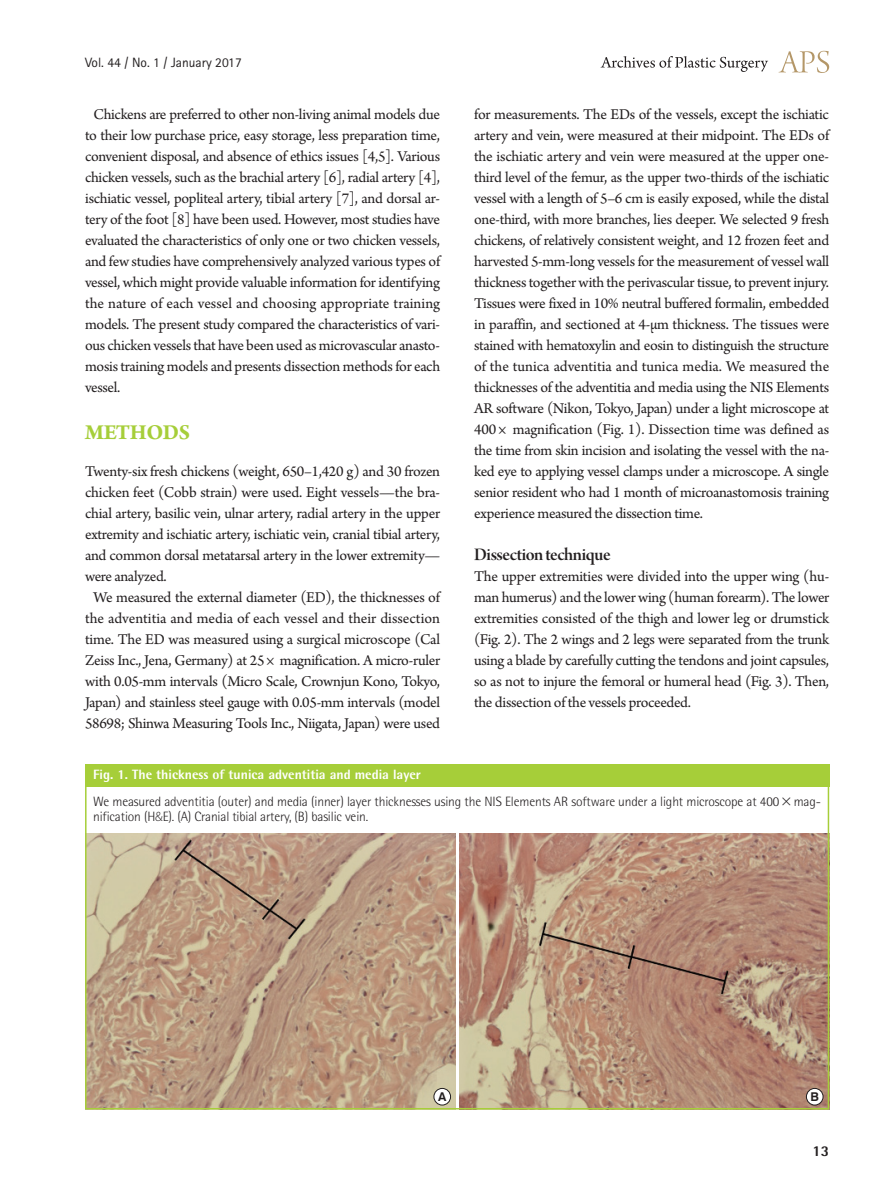
<style>
.page{position:relative;width:893px;height:1191px;background:#fff}
.page>*{position:absolute;margin:0;border:0;box-sizing:border-box;transform-origin:0 0}
.대제목{font:700 22.5px "Arno Pro";letter-spacing:-.02em;color:#a6ce39}
.중제목{font:18.75px "Arno Pro Smbd Display";letter-spacing:-.02em;color:#231f20}
.본문{font:15.75px/21px "Arno Pro";letter-spacing:-.02em;color:#231f20;text-align:justify}
.본문_0{font:15.75px/21px "Arno Pro";letter-spacing:-.025em;color:#231f20;text-align:justify}
.t1{font:800 15px "Rotis Semi Sans Std";color:#231f20}
.그림설명{font:300 13.5px/15px "Rotis Semi Sans Std";letter-spacing:-.01em;color:#231f20}
.표그림제목{font:800 13.5px "Rotis Semi Sans Std";color:#fff}
.t2{font:13.5px "Rotis Sans Serif Std";color:#231f20}
.t3{font:700 12.15px "Swiss 721 BT";color:#231f20}
.s1{font-family:"Dotum";font-weight:400}
.s2{font-family:"Myriad Pro"}
</style>
<div class="page">
<svg style="left:779px;top:51px;width:50px;height:22px"></svg>
<svg style="left:601px;top:56px;width:167px;height:16px"></svg>
<div style="left:85px;top:764px;width:744px;height:22px;background:#a6ce39"></div>
<img style="left:88px;top:833px;width:367px;height:273px">
<img style="left:459px;top:833px;width:367px;height:273px">
<div style="left:434px;top:1088px;width:17px;height:17px;background:#fff;border-radius:50%"></div>
<div style="left:434px;top:1088px;width:17px;height:17px;border:1px solid #231f20;border-radius:50%"></div>
<div style="left:806px;top:1088px;width:17px;height:17px;background:#fff;border-radius:50%"></div>
<div style="left:806px;top:1088px;width:17px;height:17px;border:1px solid #231f20;border-radius:50%"></div>
<div style="left:85px;top:764px;width:744px;height:345px;border:2px solid #a6ce39"></div>
<p class="t2" style="left:85px;top:54px;width:158px">Vol. 44 / No. 1 / January 2017</p>
<p class="본문" style="left:85px;top:105px;width:357px;text-indent:9px">Chickens are preferred to other non-living animal models due to their low purchase price, easy storage, less preparation time, convenient disposal, and absence of ethics issues [4,5]. Various chicken vessels, such as the brachial artery [6], radial artery [4], ischiatic vessel, popliteal artery, tibial artery [7], and dorsal ar&shy;tery of the foot [8] have been used. However, most studies have evaluated the characteristics of only one or two chicken vessels, and few studies have comprehensively analyzed various types of vessel, which might provide valuable information for identifying the nature of each vessel and choosing appropriate training models. The present study compared the characteristics of vari&shy;ous chicken vessels that have been used as microvascular anasto&shy;mosis training models and presents dissection methods for each vessel.</p>
<p class="대제목" style="left:85px;top:420px;width:107px">METHODS</p>
<p class="본문_0" style="left:85px;top:462px;width:357px">Twenty-six fresh chickens (weight, 650–1,420 g) and 30 frozen chicken feet (Cobb strain) were used. Eight vessels—the bra&shy;chial artery, basilic vein, ulnar artery, radial artery in the upper extremity and ischiatic artery, ischiatic vein, cranial tibial artery, and common dorsal metatarsal artery in the lower extremity— were analyzed.</p>
<p class="본문" style="left:85px;top:588px;width:357px;text-align:center">We measured the external diameter (ED), the thicknesses of the adventitia and media of each vessel and their dissection time. The ED was measured using a surgical microscope (Cal Zeiss Inc., Jena, Germany) at 25 × magnification. A micro-ruler with 0.05-mm intervals (Micro Scale, Crownjun Kono, Tokyo, Japan) and stainless steel gauge with 0.05-mm intervals (model 58698; Shinwa Measuring Tools Inc., Niigata, Japan) were used</p>
<p class="본문" style="left:474px;top:105px;width:357px">for measurements. The EDs of the vessels, except the ischiatic artery and vein, were measured at their midpoint. The EDs of the ischiatic artery and vein were measured at the upper one&shy;third level of the femur, as the upper two-thirds of the ischiatic vessel with a length of 5–6 cm is easily exposed, while the distal one-third, with more branches, lies deeper. We selected 9 fresh chickens, of relatively consistent weight, and 12 frozen feet and harvested 5-mm-long vessels for the measurement of vessel wall thickness together with the perivascular tissue, to prevent injury.<br>Tissues were fixed in 10% neutral buffered formalin, embedded in paraffin, and sectioned at 4-µm thickness. The tissues were stained with hematoxylin and eosin to distinguish the structure of the tunica adventitia and tunica media. We measured the thicknesses of the adventitia and media using the NIS Elements AR software (Nikon, Tokyo, Japan) under a light microscope at 400 × magnification (Fig. 1). Dissection time was defined as the time from skin incision and isolating the vessel with the na&shy;ked eye to applying vessel clamps under a microscope. A single senior resident who had 1 month of microanastomosis training experience measured the dissection time.</p>
<p class="중제목" style="left:474px;top:544px;width:138px">Dissection technique</p>
<p class="본문_0" style="left:474px;top:567px;width:357px">The upper extremities were divided into the upper wing (hu&shy;man humerus) and the lower wing (human forearm). The lower extremities consisted of the thigh and lower leg or drumstick (Fig. 2). The 2 wings and 2 legs were separated from the trunk using a blade by carefully cutting the tendons and joint capsules, so as not to injure the femoral or humeral head (Fig. 3). Then, the dissection of the vessels proceeded.</p>
<p class="표그림제목" style="left:93px;top:766px;width:329px">Fig. 1. The thickness of tunica adventitia and media layer</p>
<p class="그림설명" style="left:93px;top:794px;width:729px">We measured adventitia (outer) and media (inner) layer thicknesses using the NIS Elements AR software under a light microscope at 400<span class="s1">×</span>mag&shy;nification (H<span class="s2">&amp;</span>E). (A) Cranial tibial artery, (B) basilic vein.</p>
<p class="t3" style="left:438px;top:1089px;width:10px">A</p>
<p class="t3" style="left:810px;top:1089px;width:10px">B</p>
<p class="t1" style="left:812px;top:1141px;width:18px">13</p>
</div>
